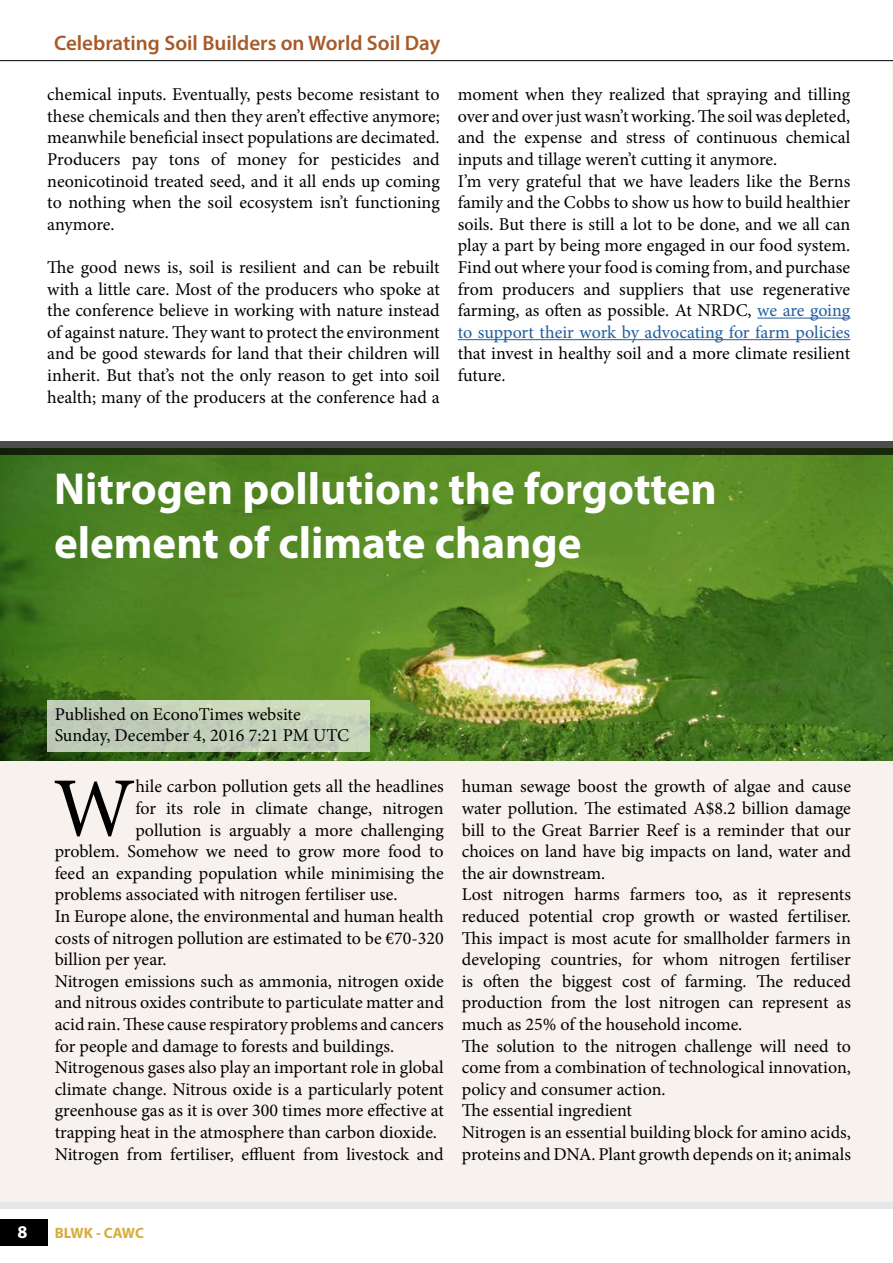
<style>
.page{position:relative;width:893px;height:1263px;background:#fff}
.page>*{position:absolute;margin:0;border:0;box-sizing:border-box;transform-origin:0 0}
.t1{font:84.45px "Minion Pro";color:#000}
.t2{font:700 45px/54px "Myriad Pro";color:#fff}
.t3{font:600 21px "Myriad Pro";color:#a75a29}
.t4{font:18px/21.6px "Minion Pro";letter-spacing:-.005em;color:#000}
.t5{font:700 18px "Myriad Pro";color:#fff}
.t6{font:700 15px "Myriad Pro";letter-spacing:-.005em;color:#d6ad3d}
.s1{color:#215e9e}
</style>
<div class="page">
<div style="left:0;top:760px;width:893px;height:443px;background:#f8f2ef"></div>
<hr style="left:892px;top:61px;width:1px;height:1142px;background:#f8f2ef">
<img style="left:0;top:454px;width:893px;height:306px">
<div style="left:0;top:1219px;width:47px;height:26px;background:#000"></div>
<div style="left:0;top:1203px;width:893px;height:6px;background:#e6e7e8"></div>
<svg style="left:0;top:60px;width:893px;height:1px"></svg>
<svg style="left:47px;top:700px;width:322px;height:51px;background:#c2d0b8"></svg>
<hr style="left:757px;top:318px;width:93px;height:1px;background:#215e9e">
<hr style="left:458px;top:339px;width:392px;height:1px;background:#215e9e">
<svg style="left:0;top:441px;width:893px;height:13px;background:#343c2e"></svg>
<p class="t3" style="left:54px;top:29px;width:388px">Celebrating Soil Builders on World Soil Day</p>
<p class="t4" style="left:47px;top:84px;width:394px;text-align:justify">chemical inputs. Eventually, pests become resistant to these chemicals and then they aren’t effective anymore; meanwhile beneficial insect populations are decimated.<br>Producers pay tons of money for pesticides and neonicotinoid treated seed, and it all ends up coming to nothing when the soil ecosystem isn’t functioning anymore.</p>
<p class="t4" style="left:47px;top:257px;width:394px;text-align:justify">The good news is, soil is resilient and can be rebuilt with a little care. Most of the producers who spoke at the conference believe in working with nature instead of against nature. They want to protect the environment and be good stewards for land that their children will inherit. But that’s not the only reason to get into soil health; many of the producers at the conference had a</p>
<p class="t4" style="left:458px;top:84px;width:394px">moment when they realized that spraying and tilling over and over just wasn’t working. The soil was depleted, and the expense and stress of continuous chemical inputs and tillage weren’t cutting it anymore.<br>I’m very grateful that we have leaders like the Berns family and the Cobbs to show us how to build healthier soils. But there is still a lot to be done, and we all can play a part by being more engaged in our food system.<br>Find out where your food is coming from, and purchase from producers and suppliers that use regenerative farming, as often as possible. At NRDC, <span class="s1">we are going to support their work by advocating for farm policies</span></p>
<p class="t4" style="left:458px;top:343px;width:394px">that invest in healthy soil and a more climate resilient future.</p>
<h2 class="t2" style="left:54px;top:460px;width:664px">Nitrogen pollution: the forgotten element of climate change</h2>
<p class="t4" style="left:55px;top:703px;width:296px">Published on EconoTimes website<br>Sunday, December 4, 2016 7:21 PM UTC</p>
<h1 class="t1" style="left:53px;top:752px;width:84px">W</h1>
<p class="t4" style="left:135px;top:776px;width:310px">hile carbon pollution gets all the headlines</p>
<p class="t4" style="left:135px;top:797px;width:310px">for its role in climate change, nitrogen</p>
<p class="t4" style="left:135px;top:819px;width:310px">pollution is arguably a more challenging</p>
<p class="t4" style="left:55px;top:841px;width:391px">problem. Somehow we need to grow more food to</p>
<p class="t4" style="left:55px;top:862px;width:391px">feed an expanding population while minimising the</p>
<p class="t4" style="left:55px;top:884px;width:344px">problems associated with nitrogen fertiliser use.</p>
<p class="t4" style="left:55px;top:905px;width:391px">In Europe alone, the environmental and human health</p>
<p class="t4" style="left:55px;top:927px;width:391px">costs of nitrogen pollution are estimated to be €70-320</p>
<p class="t4" style="left:55px;top:949px;width:114px">billion per year.</p>
<p class="t4" style="left:55px;top:970px;width:391px">Nitrogen emissions such as ammonia, nitrogen oxide</p>
<p class="t4" style="left:55px;top:992px;width:391px">and nitrous oxides contribute to particulate matter and</p>
<p class="t4" style="left:55px;top:1013px;width:391px">acid rain. These cause respiratory problems and cancers</p>
<p class="t4" style="left:55px;top:1035px;width:341px">for people and damage to forests and buildings.</p>
<p class="t4" style="left:55px;top:1057px;width:391px">Nitrogenous gases also play an important role in global</p>
<p class="t4" style="left:55px;top:1078px;width:391px">climate change. Nitrous oxide is a particularly potent</p>
<p class="t4" style="left:55px;top:1100px;width:391px">greenhouse gas as it is over 300 times more effective at</p>
<p class="t4" style="left:55px;top:1121px;width:384px">trapping heat in the atmosphere than carbon dioxide.</p>
<p class="t4" style="left:55px;top:1143px;width:391px">Nitrogen from fertiliser, effluent from livestock and</p>
<p class="t4" style="left:462px;top:776px;width:391px">human sewage boost the growth of algae and cause water pollution. The estimated A$8.2 billion damage bill to the Great Barrier Reef is a reminder that our choices on land have big impacts on land, water and the air downstream.<br>Lost nitrogen harms farmers too, as it represents reduced potential crop growth or wasted fertiliser.<br>This impact is most acute for smallholder farmers in developing countries, for whom nitrogen fertiliser is often the biggest cost of farming. The reduced production from the lost nitrogen can represent as much as 25% of the household income.<br>The solution to the nitrogen challenge will need to come from a combination of technological innovation, policy and consumer action.<br>The essential ingredient<br>Nitrogen is an essential building block for amino acids, proteins and DNA. Plant growth depends on it; animals</p>
<p class="t5" style="left:18px;top:1220px;width:11px">8</p>
<p class="t6" style="left:55px;top:1223px;width:91px">BLWK - CAWC</p>
</div>
